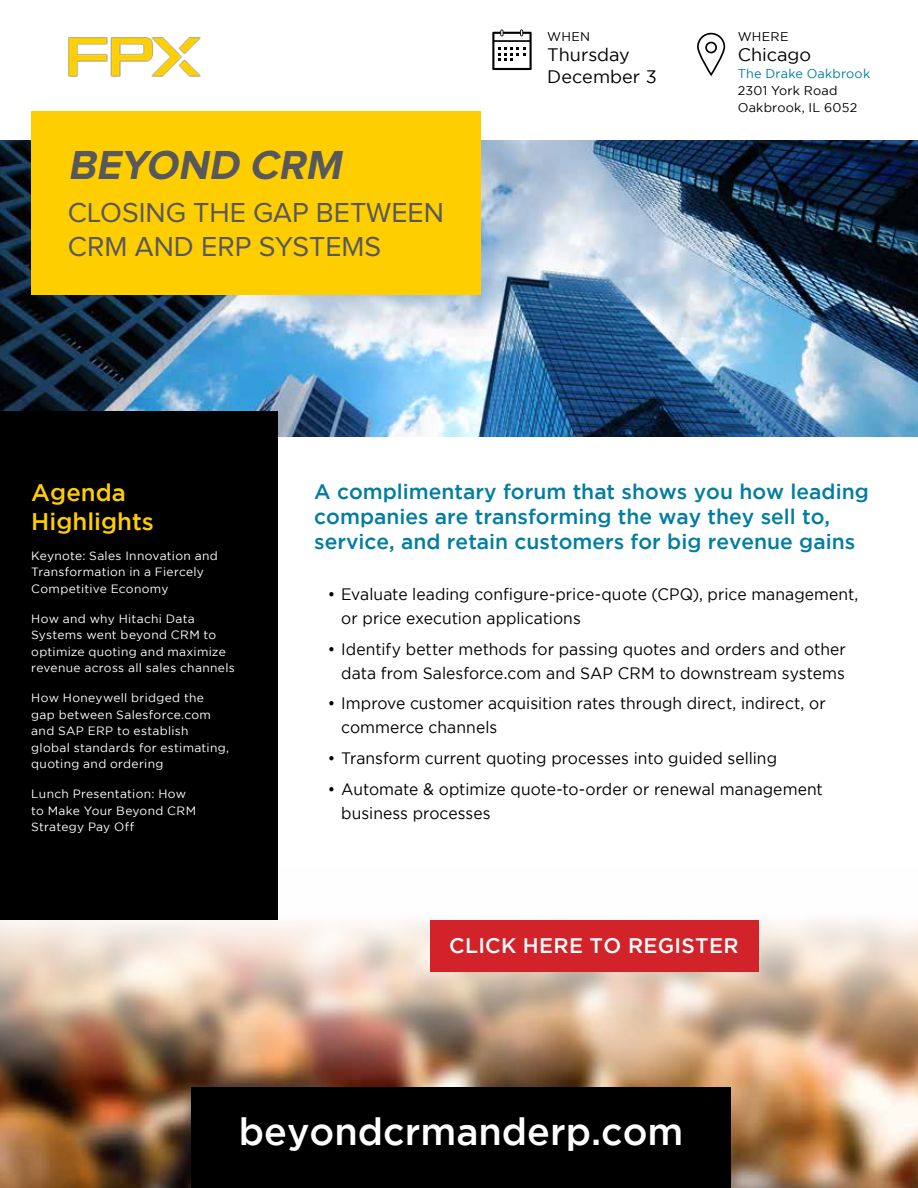
<style>
.page{position:relative;width:918px;height:1188px;background:#fff}
.page>*{position:absolute;margin:0;border:0;box-sizing:border-box;transform-origin:0 0}
.t1{font:italic 700 42px "Proxima Nova";color:#57585d}
.t2{font:500 37.8px "Gotham";color:#fff}
.t3{font:28.5px/34.5px "Proxima Nova";color:#57585d}
.t4{font:500 24px/28.8px "Gotham";color:#ffce00}
.t5{font:500 21px/25.2px "Gotham";color:#007da0}
.t6{font:500 21px "Gotham";letter-spacing:.015em;color:#fff}
.t7{font:18px/21.6px "Gotham";color:#000}
.t8{font:16.5px/24px "Gotham";letter-spacing:.005em;color:#000;scale:.95 1}
.t9{font:12.6px/16.8px "Gotham";letter-spacing:.015em;color:#000}
.t10{font:12.6px "Gotham";letter-spacing:.015em;color:#007da0}
.t11{font:12px/16.5px "Gotham";letter-spacing:.025em;color:#fff}
</style>
<div class="page">
<img style="left:0;top:920px;width:918px;height:268px">
<img style="left:0;top:140px;width:918px;height:296px">
<div style="left:430px;top:920px;width:328px;height:52px;background:#d2232a"></div>
<div style="left:0;top:412px;width:278px;height:508px;background:#000"></div>
<div style="left:191px;top:1088px;width:540px;height:100px;background:#000"></div>
<div style="left:492px;top:32px;width:40px;height:38px;background:#fff;border:2px solid #000"></div>
<svg style="left:499px;top:48px;width:26px;height:13px"></svg>
<hr style="left:493px;top:40px;width:38px;height:2px;background:#000">
<svg style="left:500px;top:29px;width:3px;height:7px"></svg>
<svg style="left:520px;top:29px;width:3px;height:7px"></svg>
<div style="left:697px;top:33px;width:28px;height:42px;border:3px solid #000;border-radius:12px"></div>
<svg style="left:699px;top:34px;width:24px;height:39px"></svg>
<div style="left:706px;top:43px;width:10px;height:10px;background:#fff;border-radius:50%"></div>
<div style="left:705px;top:42px;width:12px;height:11px;border:2px solid #000;border-radius:50%"></div>
<div style="left:31px;top:112px;width:450px;height:183px;background:#ffce00"></div>
<img style="left:68px;top:37px;width:133px;height:40px">
<h1 class="t1" style="left:68px;top:146px;width:282px">BEYOND CRM</h1>
<h3 class="t3" style="left:68px;top:196px;width:378px">CLOSING THE GAP BETWEEN<br>CRM AND ERP SYSTEMS</h3>
<p class="t9" style="left:547px;top:27px;width:44px">WHEN</p>
<p class="t7" style="left:547px;top:44px;width:111px">Thursday<br>December 3</p>
<p class="t9" style="left:738px;top:27px;width:52px">WHERE</p>
<p class="t7" style="left:738px;top:44px;width:75px">Chicago</p>
<p class="t10" style="left:738px;top:66px;width:134px">The Drake Oakbrook</p>
<p class="t9" style="left:738px;top:82px;width:121px">2301 York Road<br>Oakbrook, IL 6052</p>
<h3 class="t4" style="left:31px;top:477px;width:124px">Agenda<br>Highlights</h3>
<p class="t11" style="left:31px;top:547px;width:188px">Keynote: Sales Innovation and<br>Transformation in a Fiercely<br>Competitive Economy</p>
<p class="t11" style="left:31px;top:610px;width:205px">How and why Hitachi Data<br>Systems went beyond CRM to optimize quoting and maximize revenue across all sales channels</p>
<p class="t11" style="left:31px;top:689px;width:199px">How Honeywell bridged the gap between Salesforce.com and SAP ERP to establish global standards for estimating, quoting and ordering</p>
<p class="t11" style="left:31px;top:785px;width:166px">Lunch Presentation: How to Make Your Beyond CRM<br>Strategy Pay Off</p>
<p class="t5" style="left:314px;top:478px;width:556px">A complimentary forum that shows you how leading companies are transforming the way they sell to, service, and retain customers for big revenue gains</p>
<p class="t8" style="left:341px;top:582px;width:546px;text-indent:-13px">• Evaluate leading configure-price-quote (CPQ), price management, or price execution applications</p>
<p class="t8" style="left:328px;top:637px;width:547px;text-align:right">• Identify better methods for passing quotes and orders and other data from Salesforce.com and SAP CRM to downstream systems</p>
<p class="t8" style="left:341px;top:691px;width:511px;text-indent:-13px">• Improve customer acquisition rates through direct, indirect, or commerce channels</p>
<p class="t8" style="left:328px;top:746px;width:474px">• Transform current quoting processes into guided selling</p>
<p class="t8" style="left:341px;top:777px;width:509px;text-indent:-13px">• Automate &amp; optimize quote-to-order or renewal management business processes</p>
<p class="t6" style="left:449px;top:934px;width:291px">CLICK HERE TO REGISTER</p>
<h2 class="t2" style="left:239px;top:1110px;width:446px">beyondcrmanderp.com</h2>
</div>
